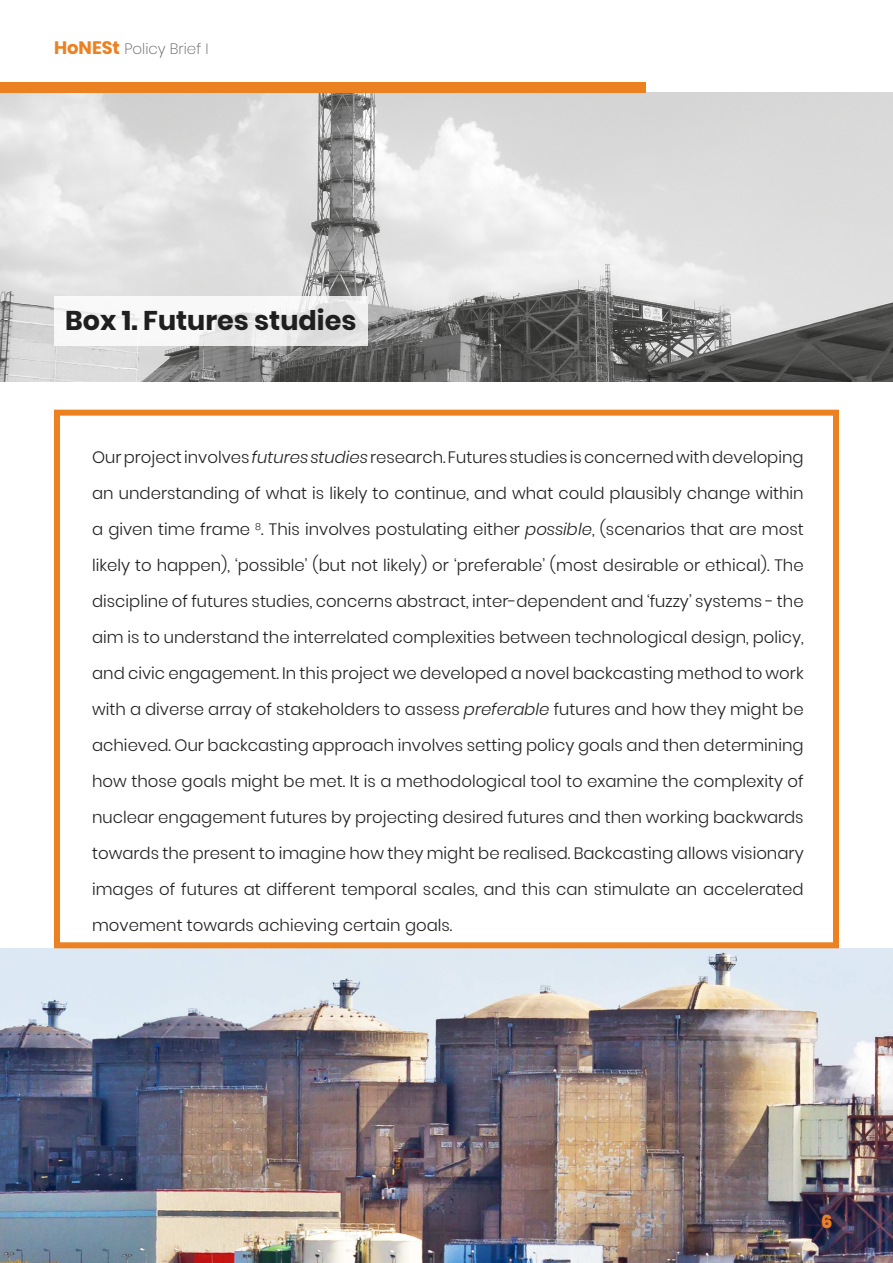
<style>
.page{position:relative;width:893px;height:1263px;background:#fff}
.page>*{position:absolute;margin:0;border:0;box-sizing:border-box;transform-origin:0 0}
.t1{font:700 27px "Poppins";color:#1f1f1f}
.t2{font:800 18px "Poppins";color:#ec8122}
.t3{font:300 16.5px/36px "Poppins";color:#212121;text-align:justify}
.t4{font:200 15px "Poppins";color:#606060}
.s1{font-weight:700;font-size:18px;color:#ec8122}
.s2{font-style:italic}
</style>
<div class="page">
<img style="left:0;top:948px;width:893px;height:315px">
<img style="left:0;top:92px;width:893px;height:289px">
<div style="left:1px;top:83px;width:645px;height:10px;background:#ec8122"></div>
<svg style="left:54px;top:297px;width:314px;height:49px"></svg>
<div style="left:54px;top:410px;width:785px;height:538px;border:6px solid #ec8122"></div>
<p class="t4" style="left:54px;top:39px;width:156px"><span class="s1">HoNESt</span> Policy Brief I</p>
<h1 class="t1" style="left:65px;top:308px;width:293px">Box 1. Futures studies</h1>
<p class="t3" style="left:92px;top:439px;width:713px">Our project involves <span class="s2">futures studies</span> research. Futures studies is concerned with developing an understanding of what is likely to continue, and what could plausibly change within a given time frame <sup>8</sup>. This involves postulating either <span class="s2">possible</span>, (scenarios that are most likely to happen), ‘possible’ (but not likely) or ‘preferable’ (most desirable or ethical). The discipline of futures studies, concerns abstract, inter-dependent and ‘fuzzy’ systems - the aim is to understand the interrelated complexities between technological design, policy, and civic engagement. In this project we developed a novel backcasting method to work with a diverse array of stakeholders to assess <span class="s2">preferable</span> futures and how they might be achieved. Our backcasting approach involves setting policy goals and then determining how those goals might be met. It is a methodological tool to examine the complexity of nuclear engagement futures by projecting desired futures and then working backwards towards the present to imagine how they might be realised. Backcasting allows visionary images of futures at different temporal scales, and this can stimulate an accelerated movement towards achieving certain goals.</p>
<p class="t2" style="left:821px;top:1211px;width:13px">6</p>
</div>
